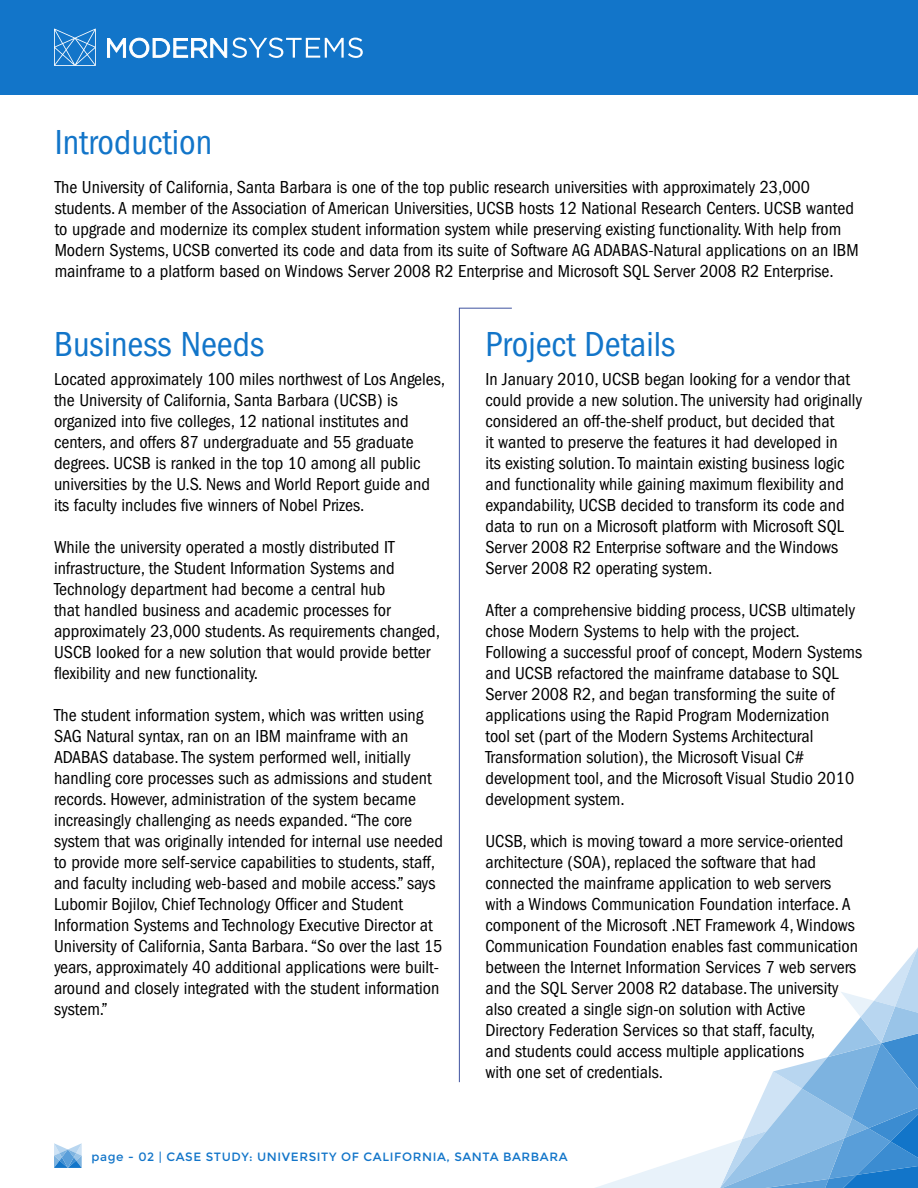
<style>
.page{position:relative;width:918px;height:1188px;background:#fff}
.page>*{position:absolute;margin:0;border:0;box-sizing:border-box;transform-origin:0 0}
.t1{font:condensed 36px "Franklin Gothic";color:#1275c9}
.t2{font:condensed 18px/21px "Franklin Gothic";color:#000}
.t3{font:12px "Montserrat";letter-spacing:.05em;color:#1275c9}
</style>
<div class="page">
<svg style="left:54px;top:1143px;width:28px;height:25px"></svg>
<svg style="left:595px;top:947px;width:323px;height:241px"></svg>
<div style="left:0;top:0;width:918px;height:94px;background:#1275c9"></div>
<svg style="left:54px;top:29px;width:42px;height:37px"></svg>
<svg style="left:107px;top:37px;width:256px;height:22px"></svg>
<svg style="left:459px;top:307px;width:53px;height:776px"></svg>
<h1 class="t1" style="left:55px;top:122px;width:159px">Introduction</h1>
<p class="t2" style="left:55px;top:177px;width:805px">The University of California, Santa Barbara is one of the top public research universities with approximately 23,000 students. A member of the Association of American Universities, UCSB hosts 12 National Research Centers. UCSB wanted to upgrade and modernize its complex student information system while preserving existing functionality. With help from Modern Systems, UCSB converted its code and data from its suite of Software AG ADABAS-Natural applications on an IBM mainframe to a platform based on Windows Server 2008 R2 Enterprise and Microsoft SQL Server 2008 R2 Enterprise.</p>
<h1 class="t1" style="left:54px;top:324px;width:212px">Business Needs</h1>
<h1 class="t1" style="left:485px;top:324px;width:191px">Project Details</h1>
<p class="t2" style="left:54px;top:369px;width:393px">Located approximately 100 miles northwest of Los Angeles, the University of California, Santa Barbara (UCSB) is organized into five colleges, 12 national institutes and centers, and offers 87 undergraduate and 55 graduate degrees. UCSB is ranked in the top 10 among all public universities by the U.S. News and World Report guide and its faculty includes five winners of Nobel Prizes.</p>
<p class="t2" style="left:54px;top:537px;width:388px">While the university operated a mostly distributed IT infrastructure, the Student Information Systems and Technology department had become a central hub<br>that handled business and academic processes for approximately 23,000 students. As requirements changed, USCB looked for a new solution that would provide better flexibility and new functionality.</p>
<p class="t2" style="left:54px;top:705px;width:391px">The student information system, which was written using SAG Natural syntax, ran on an IBM mainframe with an ADABAS database. The system performed well, initially handling core processes such as admissions and student records. However, administration of the system became increasingly challenging as needs expanded. “The core system that was originally intended for internal use needed to provide more self-service capabilities to students, staff, and faculty including web-based and mobile access.” says Lubomir Bojilov, Chief Technology Officer and Student Information Systems and Technology Executive Director at University of California, Santa Barbara. “So over the last 15 years, approximately 40 additional applications were built&shy;around and closely integrated with the student information system.”</p>
<p class="t2" style="left:485px;top:369px;width:378px">In January 2010, UCSB began looking for a vendor that could provide a new solution. The university had originally considered an off-the-shelf product, but decided that<br>it wanted to preserve the features it had developed in<br>its existing solution. To maintain existing business logic and functionality while gaining maximum flexibility and expandability, UCSB decided to transform its code and data to run on a Microsoft platform with Microsoft SQL Server 2008 R2 Enterprise software and the Windows Server 2008 R2 operating system.</p>
<p class="t2" style="left:485px;top:600px;width:378px">After a comprehensive bidding process, UCSB ultimately chose Modern Systems to help with the project.<br>Following a successful proof of concept, Modern Systems and UCSB refactored the mainframe database to SQL Server 2008 R2, and began transforming the suite of applications using the Rapid Program Modernization<br>tool set (part of the Modern Systems Architectural Transformation solution), the Microsoft Visual C# development tool, and the Microsoft Visual Studio 2010 development system.</p>
<p class="t2" style="left:485px;top:831px;width:374px">UCSB, which is moving toward a more service-oriented architecture (SOA), replaced the software that had connected the mainframe application to web servers with a Windows Communication Foundation interface. A component of the Microsoft .NET Framework 4, Windows Communication Foundation enables fast communication between the Internet Information Services 7 web servers and the SQL Server 2008 R2 database. The university also created a single sign-on solution with Active Directory Federation Services so that staff, faculty,<br>and students could access multiple applications<br>with one set of credentials.</p>
<p class="t3" style="left:92px;top:1150px;width:478px">page - 02 | CASE STUDY: UNIVERSITY OF CALIFORNIA, SANTA BARBARA</p>
</div>
